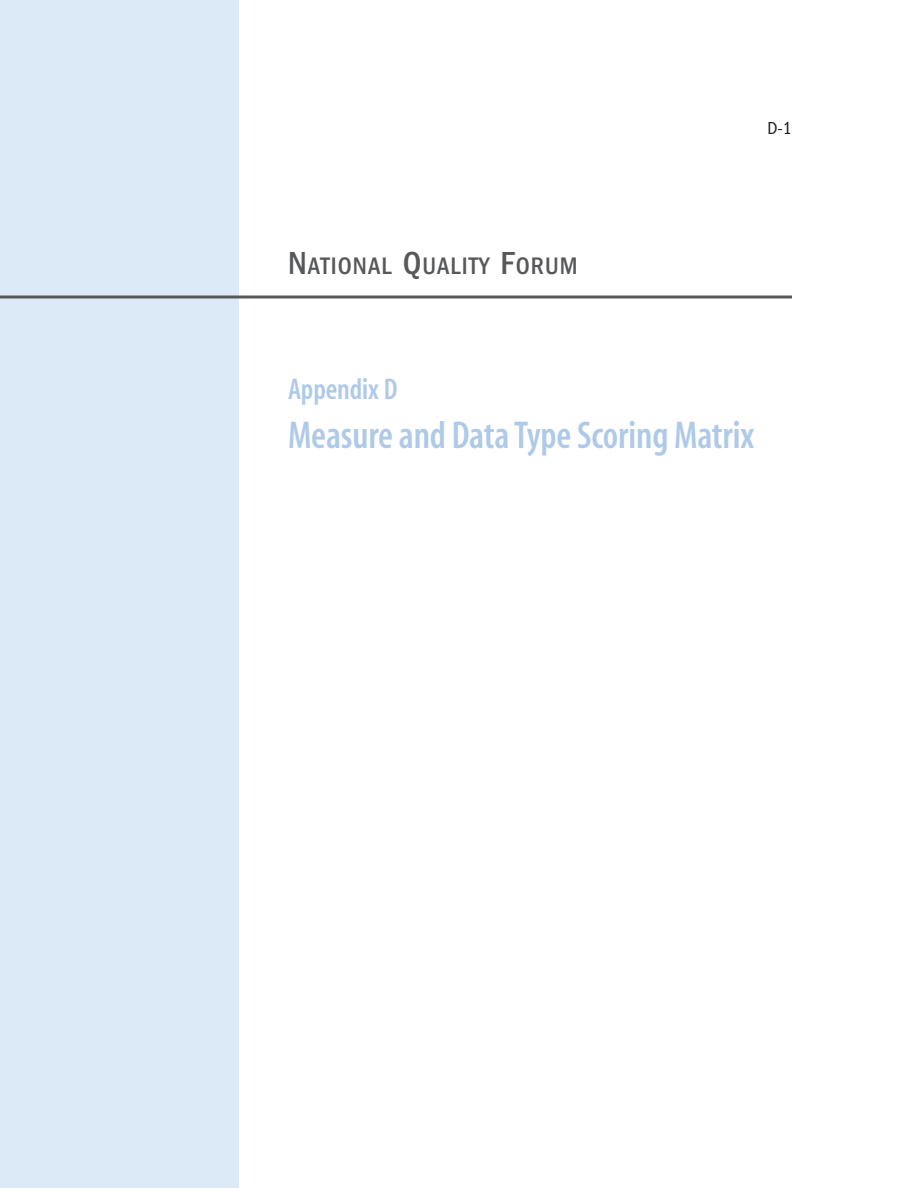
<style>
.page{position:relative;width:918px;height:1188px;background:#fff}
.page>*{position:absolute;margin:0;border:0;box-sizing:border-box;transform-origin:0 0}
.t1{font:39px "Myriad MM.565.300";letter-spacing:-.005em;color:#afcae9}
.t2{font:30px "Myriad MM.565.300";letter-spacing:-.005em;color:#afcae9}
.t3{font:500 condensed 24.75px "Franklin Gothic";letter-spacing:.04em;color:#57585a}
.t4{font:condensed 18px "Franklin Gothic";color:#231f20}
.s1{font-size:33px}
</style>
<div class="page">
<div style="left:0;top:0;width:238px;height:1188px;background:#dce9f6"></div>
<hr style="left:0;top:296px;width:792px;height:2px;background:#57585a">
<p class="t4" style="left:767px;top:122px;width:26px">D-1</p>
<p class="t3" style="left:288px;top:258px;width:291px"><span class="s1">N</span>ATIONAL <span class="s1">Q</span>UALITY <span class="s1">F</span>ORUM</p>
<p class="t2" style="left:288px;top:378px;width:111px">Appendix D</p>
<p class="t1" style="left:288px;top:421px;width:468px">Measure and Data Type Scoring Matrix</p>
</div>
